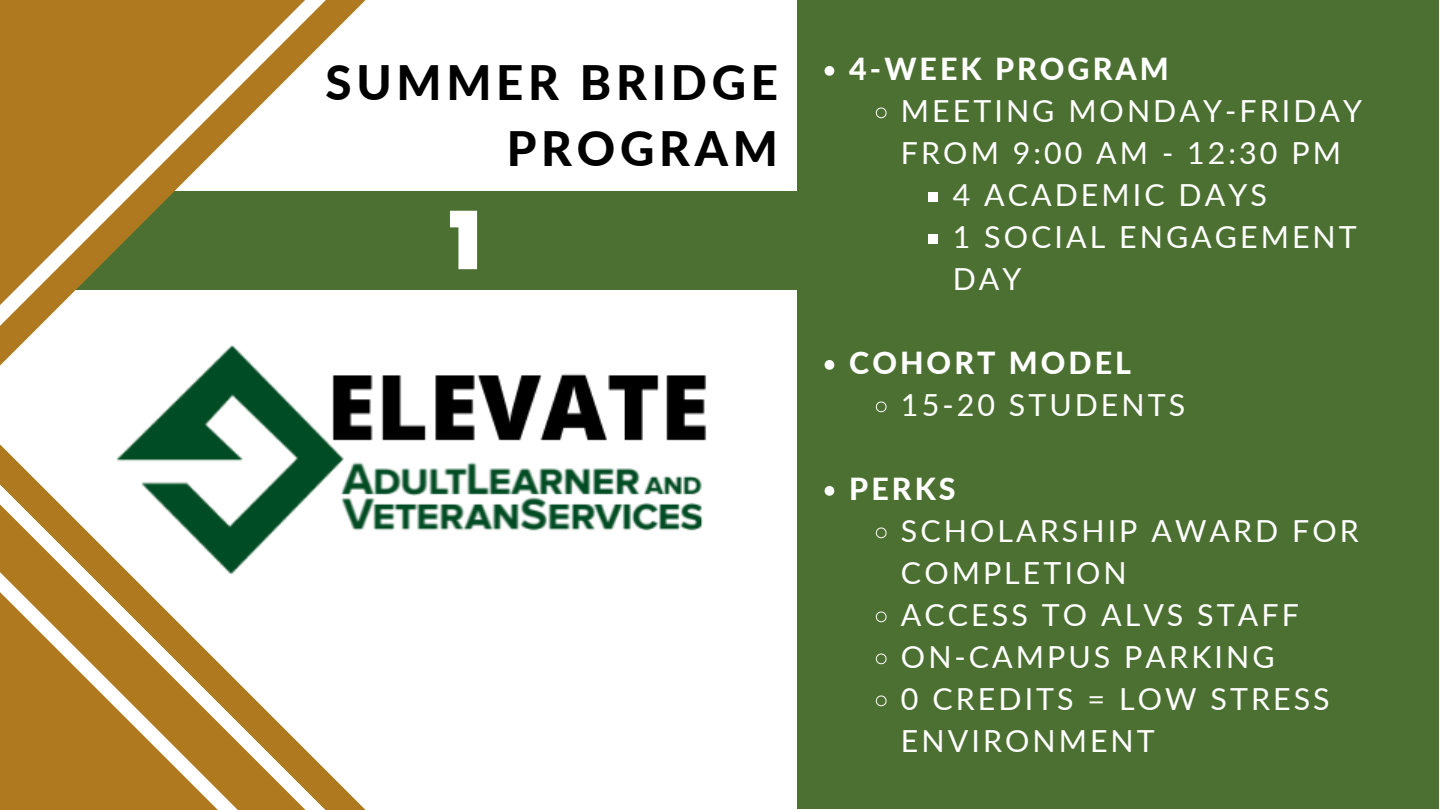
<style>
.page{position:relative;width:1440px;height:810px;background:#fff}
.page>*{position:absolute;margin:0;border:0;box-sizing:border-box;transform-origin:0 0}
.t1{font:900 80px "Poppins";color:#fff}
.t2{font:800 47.5px/65.8px "Lato";letter-spacing:.1em;color:#000;text-align:right}
.t3{font:30.4px/42px "Lato";letter-spacing:.1em;color:#fff}
.t4{font:800 30.4px "Lato";letter-spacing:.1em;color:#fff}
</style>
<div class="page">
<div style="left:22px;top:191px;width:784px;height:99px;background:#4c7031"></div>
<svg style="left:0;top:0;width:366px;height:366px"></svg>
<svg style="left:0;top:0;width:326px;height:326px;fill:#af7a1f"></svg>
<svg style="left:0;top:484px;width:57px;height:48px;fill:#af7a1f"></svg>
<svg style="left:0;top:532px;width:366px;height:278px"></svg>
<svg style="left:0;top:572px;width:326px;height:238px;fill:#af7a1f"></svg>
<div style="left:798px;top:0;width:641px;height:809px;background:#4c7031"></div>
<img style="left:57px;top:326px;width:741px;height:271px">
<svg style="left:825px;top:66px;width:9px;height:10px"></svg>
<svg style="left:875px;top:107px;width:12px;height:12px"></svg>
<div style="left:928px;top:192px;width:10px;height:10px;background:#fff"></div>
<div style="left:928px;top:234px;width:10px;height:10px;background:#fff"></div>
<svg style="left:825px;top:360px;width:9px;height:10px"></svg>
<svg style="left:875px;top:401px;width:12px;height:12px"></svg>
<svg style="left:825px;top:486px;width:9px;height:10px"></svg>
<svg style="left:875px;top:527px;width:12px;height:12px"></svg>
<svg style="left:875px;top:611px;width:12px;height:12px"></svg>
<svg style="left:875px;top:653px;width:12px;height:12px"></svg>
<svg style="left:875px;top:695px;width:12px;height:12px"></svg>
<h2 class="t2" style="left:325px;top:49px;width:454px">SUMMER BRIDGE<br>PROGRAM</h2>
<h1 class="t1" style="left:449px;top:185px;width:33px">1</h1>
<p class="t4" style="left:849px;top:50px;width:321px">4-WEEK PROGRAM</p>
<p class="t3" style="left:901px;top:89px;width:463px">MEETING MONDAY-FRIDAY</p>
<p class="t3" style="left:901px;top:131px;width:441px">FROM 9:00 AM - 12:30 PM</p>
<p class="t3" style="left:953px;top:173px;width:316px">4 ACADEMIC DAYS</p>
<p class="t3" style="left:953px;top:215px;width:406px">1 SOCIAL ENGAGEMENT</p>
<p class="t3" style="left:953px;top:257px;width:70px">DAY</p>
<p class="t4" style="left:849px;top:344px;width:283px">COHORT MODEL</p>
<p class="t3" style="left:901px;top:383px;width:286px">15-20 STUDENTS</p>
<p class="t4" style="left:849px;top:470px;width:108px">PERKS</p>
<p class="t3" style="left:901px;top:509px;width:459px">SCHOLARSHIP AWARD FOR<br>COMPLETION<br>ACCESS TO ALVS STAFF<br>ON-CAMPUS PARKING<br>0 CREDITS = LOW STRESS<br>ENVIRONMENT</p>
</div>
